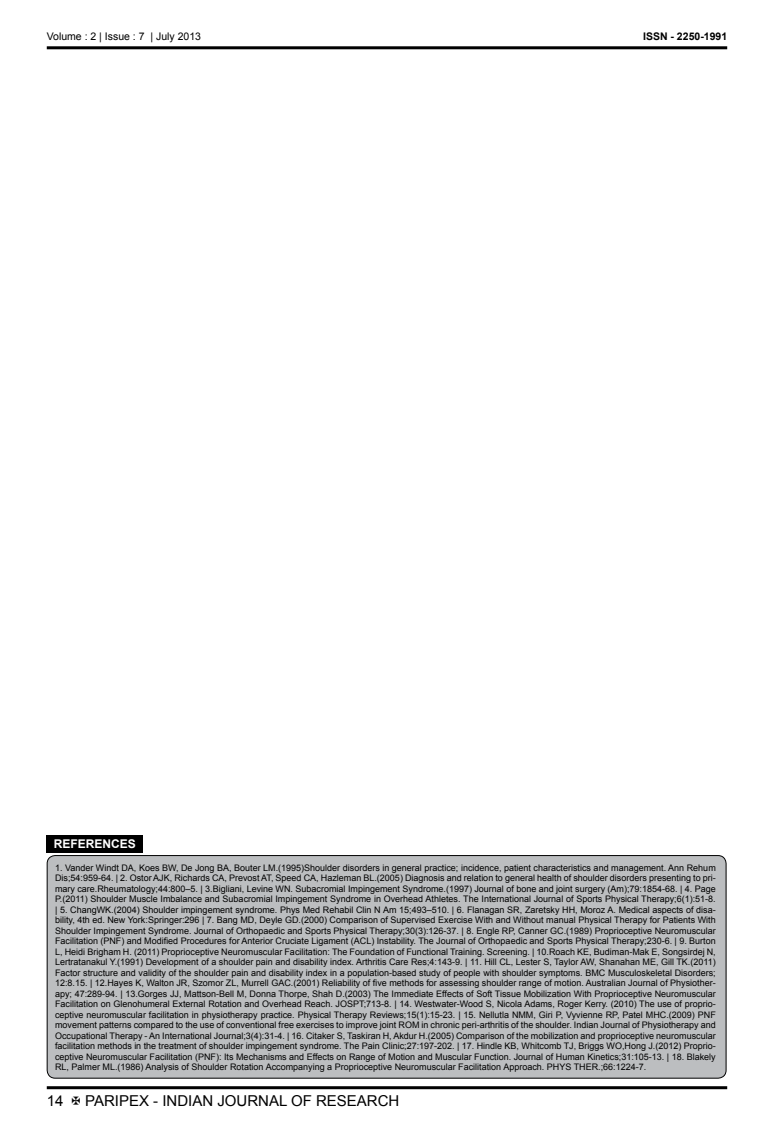
<style>
.page{position:relative;width:774px;height:1136px;background:#fff}
.page>*{position:absolute;margin:0;border:0;box-sizing:border-box;transform-origin:0 0}
.t1{font:15px "Arial";color:#000}
.t2{font:700 12px "Arial";color:#fff}
.t3{font:10.5px "Arial";color:#000}
.t4{font:700 10.5px "Arial";color:#000}
.t5{font:9px/10.5px "Arial";color:#000;text-align:justify}
</style>
<div class="page">
<hr style="left:47px;top:46px;width:680px;height:3px;background:#000">
<hr style="left:47px;top:1086px;width:680px;height:3px;background:#000">
<div style="left:47px;top:855px;width:679px;height:222px;background:#bcbec0;border-radius:8px"></div>
<div style="left:47px;top:855px;width:679px;height:223px;border:1px solid #000;border-radius:8px"></div>
<div style="left:47px;top:834px;width:96px;height:18px;background:#000"></div>
<p class="t3" style="left:47px;top:33px;width:156px">Volume : 2 | Issue : 7 | July 2013</p>
<p class="t4" style="left:643px;top:33px;width:86px">ISSN - 2250-1991</p>
<h2 class="t2" style="left:54px;top:838px;width:84px">REFERENCES</h2>
<p class="t5" style="left:55px;top:862px;width:662px">1. Vander Windt DA, Koes BW, De Jong BA, Bouter LM.(1995)Shoulder disorders in general practice; incidence, patient characteristics and management. Ann Rehum Dis;54:959-64. | 2. Ostor AJK, Richards CA, Prevost AT, Speed CA, Hazleman BL.(2005) Diagnosis and relation to general health of shoulder disorders presenting to pri&shy;mary care.Rheumatology;44:800–5. | 3.Bigliani, Levine WN. Subacromial Impingement Syndrome.(1997) Journal of bone and joint surgery (Am);79:1854-68. | 4. Page P.(2011) Shoulder Muscle Imbalance and Subacromial Impingement Syndrome in Overhead Athletes. The International Journal of Sports Physical Therapy;6(1):51-8. | 5. ChangWK.(2004) Shoulder impingement syndrome. Phys Med Rehabil Clin N Am 15;493–510. | 6. Flanagan SR, Zaretsky HH, Moroz A. Medical aspects of disa&shy;bility, 4th ed. New York:Springer:296 | 7. Bang MD, Deyle GD.(2000) Comparison of Supervised Exercise With and Without manual Physical Therapy for Patients With Shoulder Impingement Syndrome. Journal of Orthopaedic and Sports Physical Therapy;30(3):126-37. | 8. Engle RP, Canner GC.(1989) Proprioceptive Neuromuscular Facilitation (PNF) and Modified Procedures for Anterior Cruciate Ligament (ACL) Instability. The Journal of Orthopaedic and Sports Physical Therapy;230-6. | 9. Burton L, Heidi Brigham H. (2011) Proprioceptive Neuromuscular Facilitation: The Foundation of Functional Training. Screening. | 10.Roach KE, Budiman-Mak E, Songsirdej N, Lertratanakul Y.(1991) Development of a shoulder pain and disability index. Arthritis Care Res;4:143-9. | 11. Hill CL, Lester S, Taylor AW, Shanahan ME, Gill TK.(2011)<br>Factor structure and validity of the shoulder pain and disability index in a population-based study of people with shoulder symptoms. BMC Musculoskeletal Disorders; 12:8.15. | 12.Hayes K, Walton JR, Szomor ZL, Murrell GAC.(2001) Reliability of five methods for assessing shoulder range of motion. Australian Journal of Physiother&shy;apy; 47:289-94. | 13.Gorges JJ, Mattson-Bell M, Donna Thorpe, Shah D.(2003) The Immediate Effects of Soft Tissue Mobilization With Proprioceptive Neuromuscular Facilitation on Glenohumeral External Rotation and Overhead Reach. JOSPT;713-8. | 14. Westwater-Wood S, Nicola Adams, Roger Kerry. (2010) The use of proprio&shy;ceptive neuromuscular facilitation in physiotherapy practice. Physical Therapy Reviews;15(1):15-23. | 15. Nellutla NMM, Giri P, Vyvienne RP, Patel MHC.(2009) PNF movement patterns compared to the use of conventional free exercises to improve joint ROM in chronic peri-arthritis of the shoulder. Indian Journal of Physiotherapy and Occupational Therapy - An International Journal;3(4):31-4. | 16. Citaker S, Taskiran H, Akdur H.(2005) Comparison of the mobilization and proprioceptive neuromuscular facilitation methods in the treatment of shoulder impingement syndrome. The Pain Clinic;27:197-202. | 17. Hindle KB, Whitcomb TJ, Briggs WO,Hong J.(2012) Proprio&shy;ceptive Neuromuscular Facilitation (PNF): Its Mechanisms and Effects on Range of Motion and Muscular Function. Journal of Human Kinetics;31:105-13. | 18. Blakely RL, Palmer ML.(1986) Analysis of Shoulder Rotation Accompanying a Proprioceptive Neuromuscular Facilitation Approach. PHYS THER.;66:1224-7.</p>
<h1 class="t1" style="left:47px;top:1094px;width:18px">14</h1>
<h1 class="t1" style="left:85px;top:1094px;width:316px">PARIPEX - INDIAN JOURNAL OF RESEARCH</h1>
</div>
